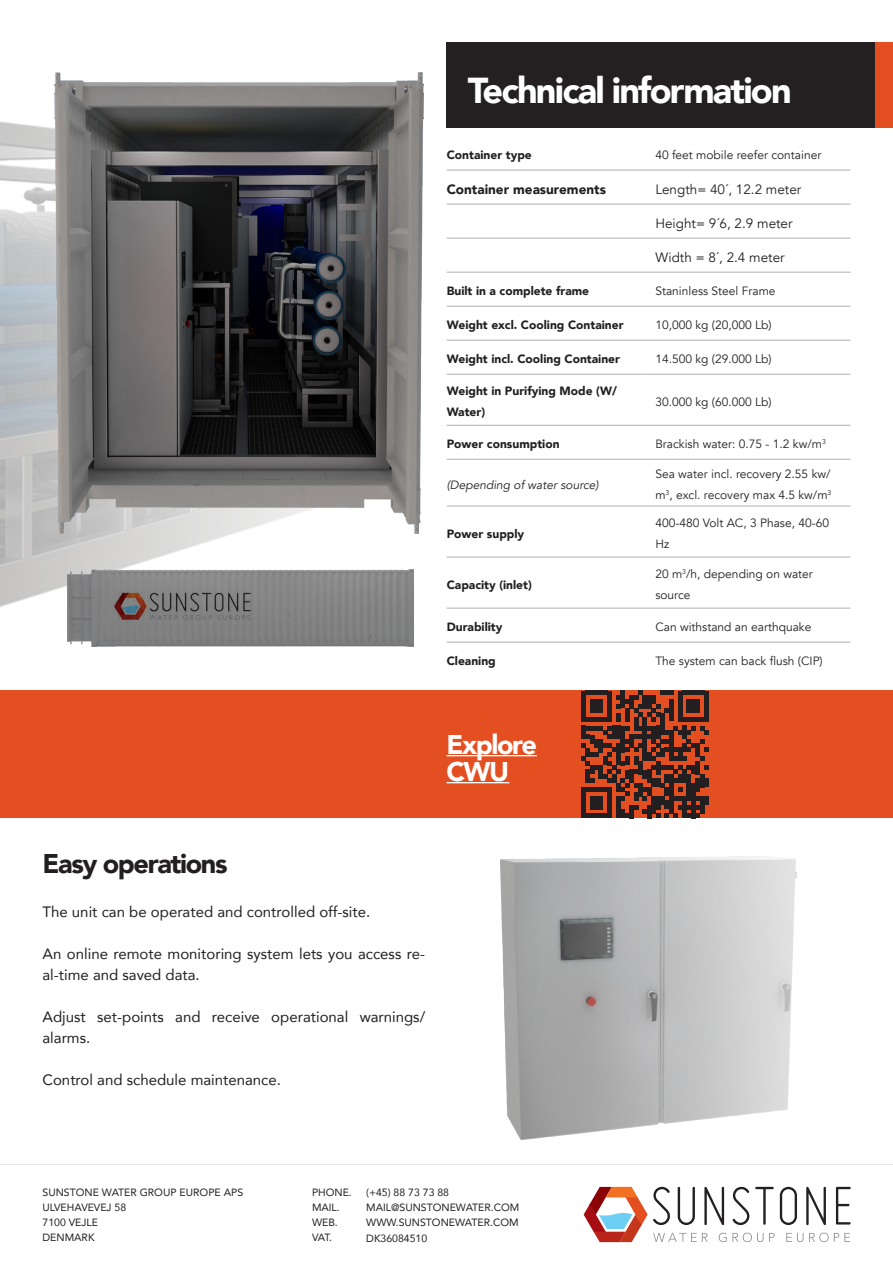
<style>
.page{position:relative;width:893px;height:1263px;background:#fff}
.page>*{position:absolute;margin:0;border:0;box-sizing:border-box;transform-origin:0 0}
.t1{font:900 36px "Avenir";letter-spacing:-.05em;color:#fff}
.t2{font:900 27px "Avenir";letter-spacing:-.05em;color:#231f20}
.t3{font:900 27px "Avenir";letter-spacing:-.05em;color:#fff}
.t4{font:15px/21px "Avenir";color:#231f20}
.t5{font:13.5px "Avenir";color:#231f20}
.t6{font:900 13.5px "Avenir";color:#231f20}
.t7{font:12px/21px "Avenir";color:#231f20}
.t8{font:900 12px/21px "Avenir";color:#231f20}
.t9{font:italic 12px "Avenir";color:#231f20}
.t10{font:10.5px "Avenir";color:#231f20}
</style>
<div class="page">
<img style="left:0;top:121px;width:412px;height:570px">
<div style="left:0;top:691px;width:893px;height:127px;background:#e34f21"></div>
<svg style="left:447px;top:169px;width:403px;height:473px"></svg>
<hr style="left:447px;top:306px;width:200px;height:1px;background:#aeafb3">
<hr style="left:647px;top:306px;width:203px;height:1px;background:#aeafb3">
<hr style="left:447px;top:340px;width:200px;height:1px;background:#aeafb3">
<hr style="left:647px;top:340px;width:203px;height:1px;background:#aeafb3">
<hr style="left:447px;top:374px;width:200px;height:1px;background:#aeafb3">
<hr style="left:647px;top:374px;width:203px;height:1px;background:#aeafb3">
<hr style="left:447px;top:425px;width:200px;height:1px;background:#aeafb3">
<hr style="left:647px;top:425px;width:203px;height:1px;background:#aeafb3">
<hr style="left:447px;top:459px;width:200px;height:1px;background:#aeafb3">
<hr style="left:647px;top:459px;width:203px;height:1px;background:#aeafb3">
<hr style="left:447px;top:506px;width:200px;height:1px;background:#aeafb3">
<hr style="left:647px;top:506px;width:203px;height:1px;background:#aeafb3">
<hr style="left:447px;top:557px;width:200px;height:1px;background:#aeafb3">
<hr style="left:647px;top:557px;width:203px;height:1px;background:#aeafb3">
<hr style="left:447px;top:608px;width:200px;height:1px;background:#aeafb3">
<hr style="left:647px;top:608px;width:203px;height:1px;background:#aeafb3">
<hr style="left:447px;top:170px;width:200px;height:1px;background:#aeafb3">
<hr style="left:647px;top:170px;width:203px;height:1px;background:#aeafb3">
<hr style="left:447px;top:204px;width:200px;height:1px;background:#aeafb3">
<hr style="left:647px;top:204px;width:203px;height:1px;background:#aeafb3">
<hr style="left:447px;top:238px;width:200px;height:1px;background:#aeafb3">
<hr style="left:647px;top:238px;width:203px;height:1px;background:#aeafb3">
<hr style="left:447px;top:272px;width:200px;height:1px;background:#aeafb3">
<hr style="left:647px;top:272px;width:203px;height:1px;background:#aeafb3">
<hr style="left:447px;top:642px;width:200px;height:1px;background:#aeafb3">
<hr style="left:647px;top:642px;width:203px;height:1px;background:#aeafb3">
<div style="left:446px;top:43px;width:447px;height:85px;background:#241f21"></div>
<div style="left:875px;top:43px;width:18px;height:85px;background:#e34f21"></div>
<img style="left:501px;top:857px;width:295px;height:282px">
<hr style="left:446px;top:755px;width:91px;height:1px;background:#fff">
<hr style="left:446px;top:782px;width:63px;height:1px;background:#fff">
<hr style="left:0;top:1165px;width:893px;height:1px;background:#aeafb3">
<svg style="left:584px;top:1186px;width:267px;height:56px"></svg>
<img style="left:54px;top:72px;width:369px;height:462px">
<img style="left:68px;top:570px;width:346px;height:76px">
<svg style="left:581px;top:691px;width:128px;height:127px"></svg>
<div style="left:704px;top:778px;width:5px;height:9px;background:#231f20"></div>
<div style="left:704px;top:796px;width:5px;height:9px;background:#231f20"></div>
<p class="t1" style="left:468px;top:60px;width:325px">Technical information</p>
<p class="t8" style="left:447px;top:144px;width:87px">Container type</p>
<p class="t7" style="left:655px;top:145px;width:167px">40 feet mobile reefer container</p>
<p class="t6" style="left:447px;top:178px;width:161px">Container measurements</p>
<p class="t5" style="left:655px;top:181px;width:148px">Length= 40´, 12.2 meter</p>
<p class="t5" style="left:655px;top:215px;width:139px">Height= 9´6, 2.9 meter</p>
<p class="t5" style="left:655px;top:249px;width:131px">Width = 8´, 2.4 meter</p>
<p class="t8" style="left:447px;top:280px;width:144px">Built in a complete frame</p>
<p class="t7" style="left:655px;top:281px;width:122px">Staninless Steel Frame</p>
<p class="t8" style="left:447px;top:314px;width:178px">Weight excl. Cooling Container</p>
<p class="t7" style="left:655px;top:315px;width:118px">10,000 kg (20,000 Lb)</p>
<p class="t8" style="left:447px;top:348px;width:175px">Weight incl. Cooling Container</p>
<p class="t7" style="left:655px;top:349px;width:118px">14.500 kg (29.000 Lb)</p>
<p class="t8" style="left:447px;top:380px;width:172px">Weight in Purifying Mode (W/<br>Water)</p>
<p class="t7" style="left:655px;top:391px;width:118px">30.000 kg (60.000 Lb)</p>
<p class="t8" style="left:447px;top:433px;width:114px">Power consumption</p>
<p class="t7" style="left:655px;top:434px;width:172px">Brackish water: 0.75 - 1.2 kw/m<sup>3</sup></p>
<p class="t9" style="left:447px;top:477px;width:154px">(Depending of water source)</p>
<p class="t7" style="left:655px;top:464px;width:178px">Sea water incl. recovery 2.55 kw/ m<sup>3</sup>, excl. recovery max 4.5 kw/m<sup>3</sup></p>
<p class="t8" style="left:447px;top:523px;width:79px">Power supply</p>
<p class="t7" style="left:655px;top:513px;width:175px">400-480 Volt AC, 3 Phase, 40-60<br>Hz</p>
<p class="t8" style="left:447px;top:574px;width:87px">Capacity (inlet)</p>
<p class="t7" style="left:655px;top:564px;width:159px">20 m<sup>3</sup>/h, depending on water source</p>
<p class="t8" style="left:447px;top:616px;width:57px">Durability</p>
<p class="t7" style="left:655px;top:617px;width:158px">Can withstand an earthquake</p>
<p class="t8" style="left:447px;top:650px;width:51px">Cleaning</p>
<p class="t7" style="left:655px;top:651px;width:169px">The system can back flush (CIP)</p>
<p class="t3" style="left:446px;top:721px;width:92px">Explore</p>
<p class="t3" style="left:446px;top:748px;width:64px">CWU</p>
<p class="t2" style="left:43px;top:840px;width:187px">Easy operations</p>
<p class="t4" style="left:43px;top:901px;width:329px">The unit can be operated and controlled off-site.</p>
<p class="t4" style="left:43px;top:943px;width:384px">An online remote monitoring system lets you access re&shy;al-time and saved data.</p>
<p class="t4" style="left:43px;top:1006px;width:384px">Adjust set-points and receive operational warnings/ alarms.</p>
<p class="t4" style="left:43px;top:1069px;width:240px">Control and schedule maintenance.</p>
<p class="t10" style="left:43px;top:1184px;width:202px">SUNSTONE WATER GROUP EUROPE APS</p>
<p class="t10" style="left:43px;top:1199px;width:85px">ULVEHAVEVEJ 58</p>
<p class="t10" style="left:43px;top:1214px;width:57px">7100 VEJLE</p>
<p class="t10" style="left:43px;top:1229px;width:54px">DENMARK</p>
<p class="t10" style="left:312px;top:1184px;width:41px">PHONE.</p>
<p class="t10" style="left:312px;top:1199px;width:29px">MAIL.</p>
<p class="t10" style="left:312px;top:1214px;width:27px">WEB.</p>
<p class="t10" style="left:312px;top:1229px;width:22px">VAT.</p>
<p class="t10" style="left:366px;top:1184px;width:84px">(+45) 88 73 73 88</p>
<p class="t10" style="left:366px;top:1199px;width:155px">MAIL@SUNSTONEWATER.COM</p>
<p class="t10" style="left:366px;top:1214px;width:154px">WWW.SUNSTONEWATER.COM</p>
<p class="t10" style="left:366px;top:1229px;width:63px">DK36084510</p>
</div>
